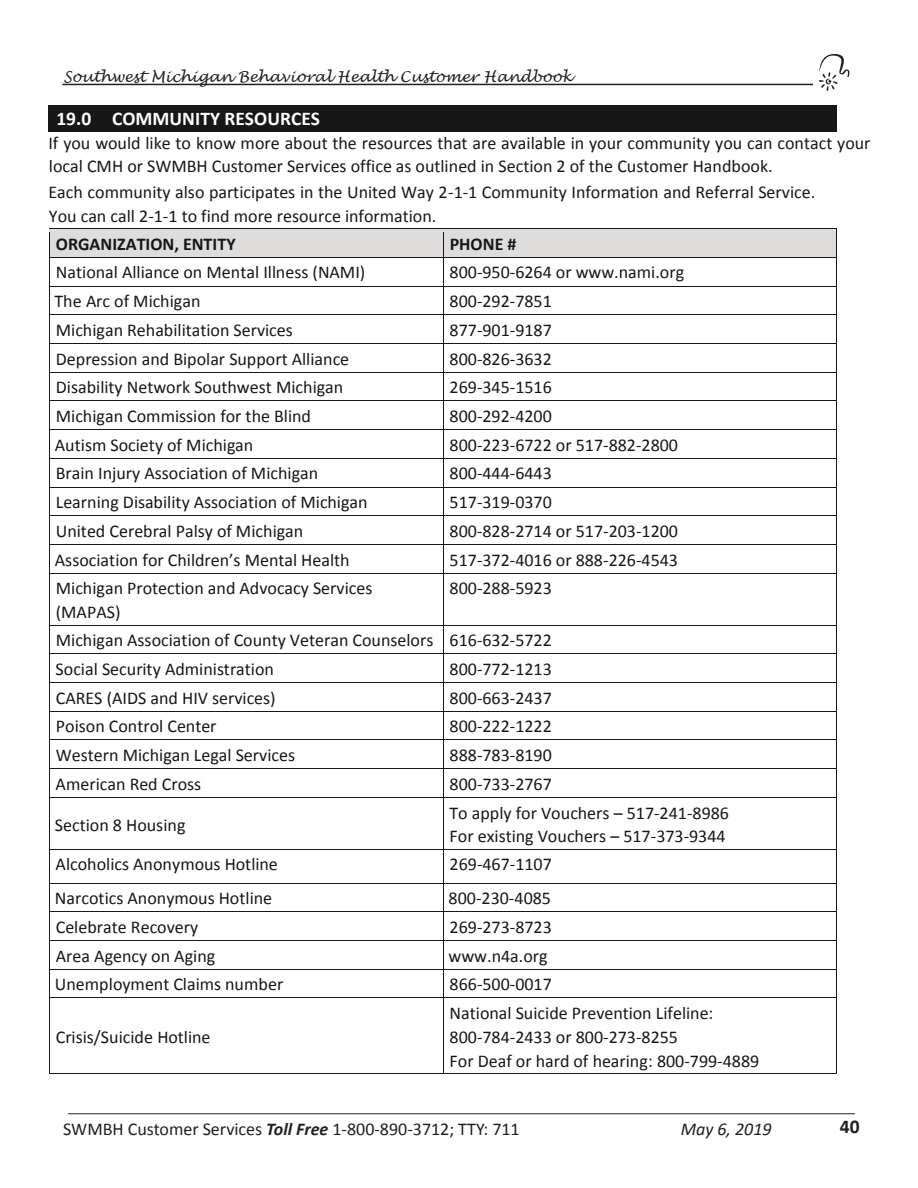
<style>
.page{position:relative;width:918px;height:1188px;background:#fff}
.page>*{position:absolute;margin:0;border:0;box-sizing:border-box;transform-origin:0 0}
.t1{font:700 19.5px "Calibri";color:#fffefd}
.t2{font:700 19.5px "Calibri";color:#231f20}
.t3{font:18px/23.2px "Calibri";color:#181717}
.t4{font:18px "Calibri";color:#231f20}
.t5{font:700 18px "Calibri";color:#181717}
.t6{font:italic 18px "Calibri";color:#231f20}
.t7{font:italic 15px "Lucida Handwriting";color:#231f20}
.s1{font-weight:700;font-style:italic}
</style>
<div class="page">
<hr style="left:62px;top:84px;width:751px;height:1px;background:#231f20">
<svg style="left:819px;top:54px;width:31px;height:37px"></svg>
<hr style="left:68px;top:1113px;width:787px;height:1px;background:#231f20">
<div style="left:49px;top:105px;width:63px;height:27px;background:#181717"></div>
<div style="left:112px;top:106px;width:716px;height:26px;background:#181717"></div>
<hr style="left:112px;top:105px;width:724px;height:1px;background:#181717">
<div style="left:50px;top:229px;width:393px;height:28px;background:#dedddc"></div>
<div style="left:443px;top:229px;width:394px;height:28px;background:#dedddc"></div>
<hr style="left:50px;top:228px;width:393px;height:1px;background:#181717">
<hr style="left:444px;top:228px;width:393px;height:1px;background:#181717">
<hr style="left:50px;top:257px;width:393px;height:1px;background:#181717">
<hr style="left:444px;top:257px;width:393px;height:1px;background:#181717">
<hr style="left:50px;top:286px;width:393px;height:1px;background:#181717">
<hr style="left:444px;top:286px;width:393px;height:1px;background:#181717">
<hr style="left:50px;top:314px;width:393px;height:1px;background:#181717">
<hr style="left:444px;top:314px;width:393px;height:1px;background:#181717">
<hr style="left:50px;top:343px;width:393px;height:1px;background:#181717">
<hr style="left:444px;top:343px;width:393px;height:1px;background:#181717">
<hr style="left:50px;top:372px;width:393px;height:1px;background:#181717">
<hr style="left:444px;top:372px;width:393px;height:1px;background:#181717">
<hr style="left:50px;top:401px;width:393px;height:1px;background:#181717">
<hr style="left:444px;top:401px;width:393px;height:1px;background:#181717">
<hr style="left:50px;top:429px;width:393px;height:1px;background:#181717">
<hr style="left:444px;top:429px;width:393px;height:1px;background:#181717">
<hr style="left:50px;top:458px;width:393px;height:1px;background:#181717">
<hr style="left:444px;top:458px;width:393px;height:1px;background:#181717">
<hr style="left:50px;top:487px;width:393px;height:1px;background:#181717">
<hr style="left:444px;top:487px;width:393px;height:1px;background:#181717">
<hr style="left:50px;top:515px;width:393px;height:1px;background:#181717">
<hr style="left:444px;top:515px;width:393px;height:1px;background:#181717">
<hr style="left:50px;top:544px;width:393px;height:1px;background:#181717">
<hr style="left:444px;top:544px;width:393px;height:1px;background:#181717">
<svg style="left:49px;top:228px;width:1px;height:349px"></svg>
<hr style="left:50px;top:573px;width:393px;height:1px;background:#181717">
<svg style="left:443px;top:228px;width:1px;height:349px"></svg>
<hr style="left:444px;top:573px;width:393px;height:1px;background:#181717">
<hr style="left:49px;top:577px;width:1px;height:48px;background:#181717">
<hr style="left:443px;top:577px;width:1px;height:48px;background:#181717">
<hr style="left:837px;top:577px;width:1px;height:48px;background:#181717">
<hr style="left:50px;top:625px;width:393px;height:1px;background:#181717">
<hr style="left:444px;top:625px;width:393px;height:1px;background:#181717">
<hr style="left:50px;top:654px;width:393px;height:1px;background:#181717">
<hr style="left:444px;top:654px;width:393px;height:1px;background:#181717">
<hr style="left:50px;top:682px;width:393px;height:1px;background:#181717">
<hr style="left:444px;top:682px;width:393px;height:1px;background:#181717">
<hr style="left:50px;top:711px;width:393px;height:1px;background:#181717">
<hr style="left:444px;top:711px;width:393px;height:1px;background:#181717">
<hr style="left:50px;top:740px;width:393px;height:1px;background:#181717">
<hr style="left:444px;top:740px;width:393px;height:1px;background:#181717">
<hr style="left:50px;top:768px;width:393px;height:1px;background:#181717">
<hr style="left:444px;top:768px;width:393px;height:1px;background:#181717">
<svg style="left:49px;top:625px;width:1px;height:177px"></svg>
<hr style="left:50px;top:797px;width:393px;height:1px;background:#181717">
<svg style="left:443px;top:625px;width:1px;height:177px"></svg>
<hr style="left:444px;top:797px;width:393px;height:1px;background:#181717">
<hr style="left:49px;top:802px;width:1px;height:47px;background:#181717">
<hr style="left:443px;top:802px;width:1px;height:47px;background:#181717">
<hr style="left:837px;top:802px;width:1px;height:47px;background:#181717">
<hr style="left:50px;top:849px;width:393px;height:1px;background:#181717">
<hr style="left:444px;top:849px;width:393px;height:1px;background:#181717">
<hr style="left:49px;top:853px;width:1px;height:30px;background:#181717">
<hr style="left:443px;top:853px;width:1px;height:30px;background:#181717">
<hr style="left:837px;top:853px;width:1px;height:30px;background:#181717">
<hr style="left:50px;top:883px;width:393px;height:1px;background:#181717">
<hr style="left:444px;top:883px;width:393px;height:1px;background:#181717">
<hr style="left:50px;top:911px;width:393px;height:1px;background:#181717">
<hr style="left:444px;top:911px;width:393px;height:1px;background:#181717">
<hr style="left:50px;top:940px;width:393px;height:1px;background:#181717">
<hr style="left:444px;top:940px;width:393px;height:1px;background:#181717">
<hr style="left:50px;top:969px;width:393px;height:1px;background:#181717">
<hr style="left:444px;top:969px;width:393px;height:1px;background:#181717">
<svg style="left:49px;top:883px;width:1px;height:119px"></svg>
<hr style="left:50px;top:998px;width:393px;height:1px;background:#181717">
<svg style="left:443px;top:883px;width:1px;height:119px"></svg>
<hr style="left:444px;top:998px;width:393px;height:1px;background:#181717">
<hr style="left:49px;top:1002px;width:1px;height:71px;background:#181717">
<hr style="left:50px;top:1073px;width:393px;height:1px;background:#181717">
<hr style="left:443px;top:1002px;width:1px;height:71px;background:#181717">
<hr style="left:444px;top:1073px;width:393px;height:1px;background:#181717">
<hr style="left:837px;top:1002px;width:1px;height:71px;background:#181717">
<p class="t7" style="left:63px;top:68px;width:510px">Southwest Michigan Behavioral Health Customer Handbook</p>
<p class="t1" style="left:56px;top:105px;width:265px">19.0 COMMUNITY RESOURCES</p>
<p class="t3" style="left:48px;top:131px;width:823px">If you would like to know more about the resources that are available in your community you can contact your local CMH or SWMBH Customer Services office as outlined in Section 2 of the Customer Handbook.</p>
<p class="t3" style="left:48px;top:180px;width:768px">Each community also participates in the United Way 2-1-1 Community Information and Referral Service.<br>You can call 2-1-1 to find more resource information.</p>
<p class="t5" style="left:56px;top:231px;width:181px">ORGANIZATION, ENTITY</p>
<p class="t5" style="left:450px;top:231px;width:68px">PHONE #</p>
<p class="t3" style="left:56px;top:260px;width:311px">National Alliance on Mental Illness (NAMI)</p>
<p class="t3" style="left:450px;top:260px;width:236px">800-950-6264 or www.nami.org</p>
<p class="t3" style="left:55px;top:289px;width:147px">The Arc of Michigan</p>
<p class="t3" style="left:450px;top:289px;width:104px">800-292-7851</p>
<p class="t3" style="left:56px;top:317px;width:239px">Michigan Rehabilitation Services</p>
<p class="t3" style="left:450px;top:317px;width:104px">877-901-9187</p>
<p class="t3" style="left:56px;top:346px;width:295px">Depression and Bipolar Support Alliance</p>
<p class="t3" style="left:450px;top:346px;width:104px">800-826-3632</p>
<p class="t3" style="left:56px;top:375px;width:289px">Disability Network Southwest Michigan</p>
<p class="t3" style="left:450px;top:375px;width:104px">269-345-1516</p>
<p class="t3" style="left:56px;top:404px;width:257px">Michigan Commission for the Blind</p>
<p class="t3" style="left:450px;top:404px;width:104px">800-292-4200</p>
<p class="t3" style="left:55px;top:432px;width:200px">Autism Society of Michigan</p>
<p class="t3" style="left:450px;top:432px;width:230px">800-223-6722 or 517-882-2800</p>
<p class="t3" style="left:56px;top:461px;width:264px">Brain Injury Association of Michigan</p>
<p class="t3" style="left:450px;top:461px;width:104px">800-444-6443</p>
<p class="t3" style="left:56px;top:490px;width:313px">Learning Disability Association of Michigan</p>
<p class="t3" style="left:450px;top:490px;width:104px">517-319-0370</p>
<p class="t3" style="left:56px;top:518px;width:249px">United Cerebral Palsy of Michigan</p>
<p class="t3" style="left:450px;top:518px;width:230px">800-828-2714 or 517-203-1200</p>
<p class="t3" style="left:55px;top:547px;width:296px">Association for Children’s Mental Health</p>
<p class="t3" style="left:450px;top:547px;width:230px">517-372-4016 or 888-226-4543</p>
<p class="t3" style="left:56px;top:576px;width:318px">Michigan Protection and Advocacy Services (MAPAS)</p>
<p class="t3" style="left:450px;top:576px;width:104px">800-288-5923</p>
<p class="t3" style="left:56px;top:625px;width:498px;line-height:28.8px">Michigan Association of County Veteran Counselors 616-632-5722<br>Social Security Administration</p>
<p class="t3" style="left:450px;top:657px;width:104px">800-772-1213</p>
<p class="t3" style="left:56px;top:685px;width:221px">CARES (AIDS and HIV services)</p>
<p class="t3" style="left:450px;top:685px;width:104px">800-663-2437</p>
<p class="t3" style="left:56px;top:714px;width:162px">Poison Control Center</p>
<p class="t3" style="left:450px;top:714px;width:104px">800-222-1222</p>
<p class="t3" style="left:56px;top:743px;width:241px">Western Michigan Legal Services</p>
<p class="t3" style="left:450px;top:743px;width:104px">888-783-8190</p>
<p class="t3" style="left:56px;top:771px;width:147px">American Red Cross</p>
<p class="t3" style="left:450px;top:771px;width:104px">800-733-2767</p>
<p class="t3" style="left:55px;top:812px;width:132px">Section 8 Housing</p>
<p class="t3" style="left:450px;top:800px;width:281px">To apply for Vouchers – 517-241-8986<br>For existing Vouchers – 517-373-9344</p>
<p class="t3" style="left:56px;top:852px;width:224px">Alcoholics Anonymous Hotline</p>
<p class="t3" style="left:450px;top:852px;width:104px">269-467-1107</p>
<p class="t3" style="left:55px;top:886px;width:219px">Narcotics Anonymous Hotline</p>
<p class="t3" style="left:449px;top:886px;width:104px">800-230-4085</p>
<p class="t3" style="left:56px;top:914px;width:144px">Celebrate Recovery</p>
<p class="t3" style="left:450px;top:914px;width:104px">269-273-8723</p>
<p class="t3" style="left:56px;top:943px;width:161px">Area Agency on Aging</p>
<p class="t3" style="left:449px;top:943px;width:101px">www.n4a.org</p>
<p class="t3" style="left:55px;top:972px;width:230px">Unemployment Claims number</p>
<p class="t3" style="left:450px;top:972px;width:104px">866-500-0017</p>
<p class="t3" style="left:56px;top:1024px;width:156px">Crisis/Suicide Hotline</p>
<p class="t3" style="left:450px;top:1000px;width:311px;line-height:23.7px">National Suicide Prevention Lifeline:<br>800-784-2433 or 800-273-8255<br>For Deaf or hard of hearing: 800-799-4889</p>
<p class="t4" style="left:63px;top:1117px;width:458px">SWMBH Customer Services <span class="s1">Toll Free</span> 1-800-890-3712; TTY: 711</p>
<p class="t6" style="left:681px;top:1116px;width:92px">May 6, 2019</p>
<p class="t2" style="left:840px;top:1113px;width:21px">40</p>
</div>
